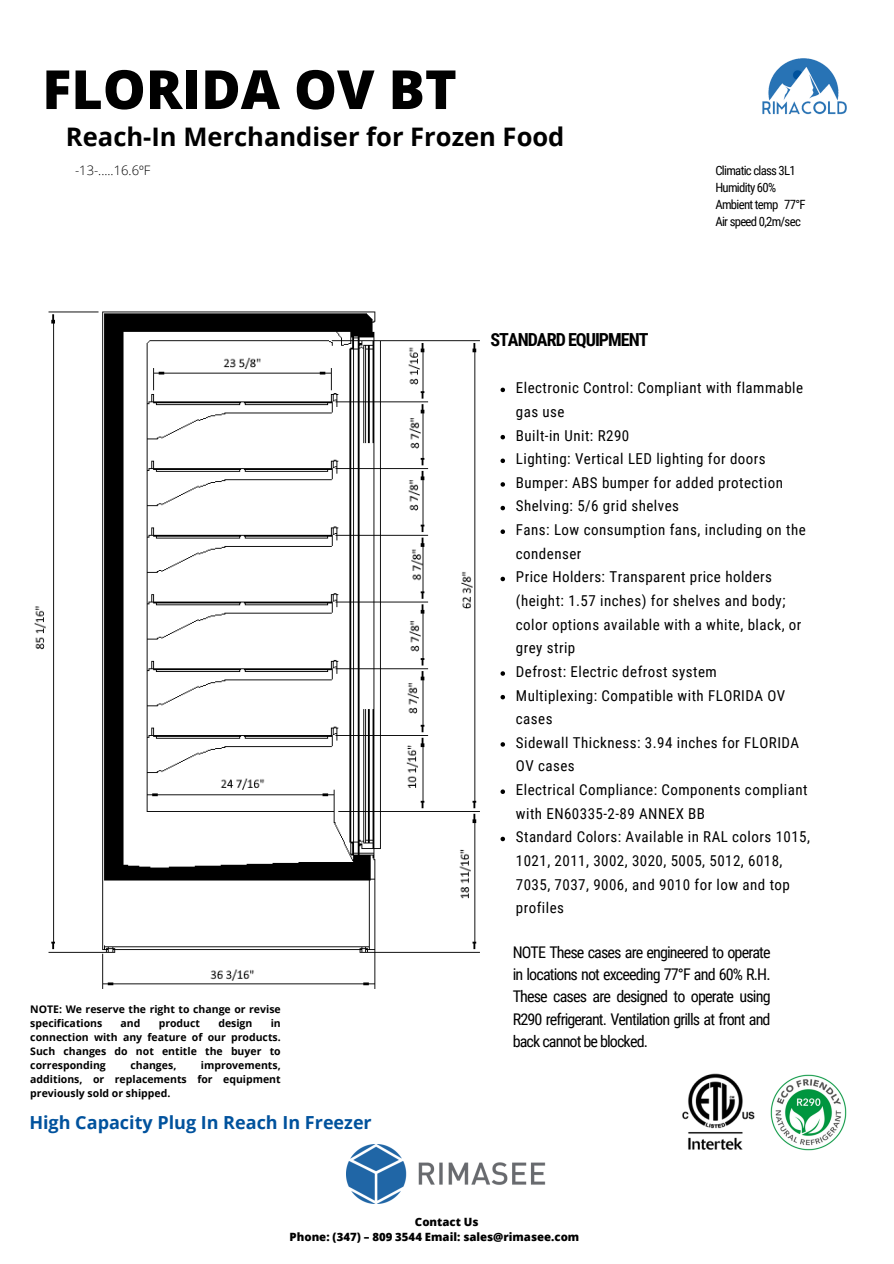
<style>
.page{position:relative;width:894px;height:1264px;background:#fff}
.page>*{position:absolute;margin:0;border:0;box-sizing:border-box;transform-origin:0 0}
.t1{font:800 54px "Open Sans";color:#000}
.t2{font:700 25.5px "Open Sans";color:#000}
.t3{font:700 18px "Open Sans";color:#00529d}
.t4{font:700 18px "Roboto Condensed";letter-spacing:-.055em;color:#000}
.t5{font:16.05px/22.2px "Roboto Condensed";letter-spacing:-.055em;color:#000;text-align:justify}
.t6{font:15px/23.7px "Roboto Condensed";letter-spacing:.03em;color:#000}
.t7{font:300 13.05px "Open Sans";color:#000}
.t8{font:12.75px "Roboto Condensed";letter-spacing:-.055em;color:#000}
.t9{font:800 11.4px "Open Sans";color:#000}
.t10{font:700 10.5px/14px "Open Sans";color:#000;text-align:justify}
</style>
<div class="page">
<img style="left:762px;top:58px;width:84px;height:56px">
<img style="left:346px;top:1144px;width:200px;height:59px">
<img style="left:770px;top:1074px;width:77px;height:76px">
<img style="left:682px;top:1073px;width:72px;height:77px">
<img style="left:34px;top:311px;width:471px;height:678px">
<svg style="left:500px;top:387px;width:5px;height:5px"></svg>
<svg style="left:500px;top:435px;width:5px;height:4px"></svg>
<svg style="left:500px;top:458px;width:5px;height:5px"></svg>
<svg style="left:500px;top:482px;width:5px;height:4px"></svg>
<svg style="left:500px;top:506px;width:5px;height:4px"></svg>
<svg style="left:500px;top:529px;width:5px;height:5px"></svg>
<svg style="left:500px;top:576px;width:5px;height:5px"></svg>
<svg style="left:500px;top:671px;width:5px;height:4px"></svg>
<svg style="left:500px;top:695px;width:5px;height:4px"></svg>
<svg style="left:500px;top:742px;width:5px;height:4px"></svg>
<svg style="left:500px;top:789px;width:5px;height:5px"></svg>
<svg style="left:500px;top:836px;width:5px;height:5px"></svg>
<p class="t1" style="left:42px;top:51px;width:416px">FLORIDA OV BT</p>
<p class="t2" style="left:66px;top:119px;width:500px">Reach-In Merchandiser for Frozen Food</p>
<h6 class="t7" style="left:75px;top:161px;width:77px">-13-.....16.6ºF</h6>
<p class="t8" style="left:715px;top:163px;width:82px">Climatic class 3L1</p>
<p class="t8" style="left:715px;top:180px;width:62px">Humidity 60%</p>
<p class="t8" style="left:715px;top:197px;width:92px">Ambient temp 77°F</p>
<h3 class="t8" style="left:715px;top:214px;width:87px">Air speed 0,2m/sec</h3>
<p class="t10" style="left:30px;top:1001px;width:252px">NOTE: We reserve the right to change or revise specifications</p>
<p class="t10" style="left:30px;top:1015px;width:252px;text-indent:240px">in connection with any feature of our products.<br>Such changes do not entitle the buyer to corresponding</p>
<p class="t10" style="left:121px;top:1015px;width:21px">and</p>
<p class="t10" style="left:159px;top:1015px;width:43px">product</p>
<p class="t10" style="left:218px;top:1015px;width:36px">design</p>
<p class="t10" style="left:30px;top:1057px;width:252px;text-indent:170px">improvements, additions, or replacements for equipment previously sold or shipped.</p>
<p class="t10" style="left:130px;top:1057px;width:47px">changes,</p>
<h1 class="t3" style="left:29px;top:1109px;width:344px">High Capacity Plug In Reach In Freezer</h1>
<p class="t4" style="left:490px;top:329px;width:159px">STANDARD EQUIPMENT</p>
<p class="t6" style="left:515px;top:376px;width:289px">Electronic Control: Compliant with flammable gas use</p>
<p class="t6" style="left:515px;top:423px;width:115px">Built-in Unit: R290</p>
<p class="t6" style="left:515px;top:447px;width:251px">Lighting: Vertical LED lighting for doors</p>
<p class="t6" style="left:515px;top:471px;width:268px">Bumper: ABS bumper for added protection</p>
<p class="t6" style="left:515px;top:494px;width:164px">Shelving: 5/6 grid shelves</p>
<p class="t6" style="left:515px;top:518px;width:291px">Fans: Low consumption fans, including on the condenser</p>
<p class="t6" style="left:515px;top:565px;width:287px">Price Holders: Transparent price holders (height: 1.57 inches) for shelves and body; color options available with a white, black, or grey strip</p>
<p class="t6" style="left:515px;top:660px;width:202px">Defrost: Electric defrost system</p>
<p class="t6" style="left:515px;top:683px;width:271px">Multiplexing: Compatible with FLORIDA OV cases</p>
<p class="t6" style="left:515px;top:730px;width:285px">Sidewall Thickness: 3.94 inches for FLORIDA<br>OV cases</p>
<p class="t6" style="left:515px;top:778px;width:293px">Electrical Compliance: Components compliant with EN60335-2-89 ANNEX BB</p>
<h5 class="t6" style="left:515px;top:825px;width:295px">Standard Colors: Available in RAL colors 1015, 1021, 2011, 3002, 3020, 5005, 5012, 6018, 7035, 7037, 9006, and 9010 for low and top profiles</h5>
<p class="t5" style="left:512px;top:941px;width:259px">NOTE These cases are engineered to operate in locations not exceeding 77°F and 60% R.H.<br>These cases are designed to operate using R290 refrigerant. Ventilation grills at front and back cannot be blocked.</p>
<h2 class="t9" style="left:415px;top:1213px;width:65px">Contact Us</h2>
<p class="t9" style="left:289px;top:1228px;width:291px">Phone: (347) – 809 3544 Email: sales@rimasee.com</p>
</div>
